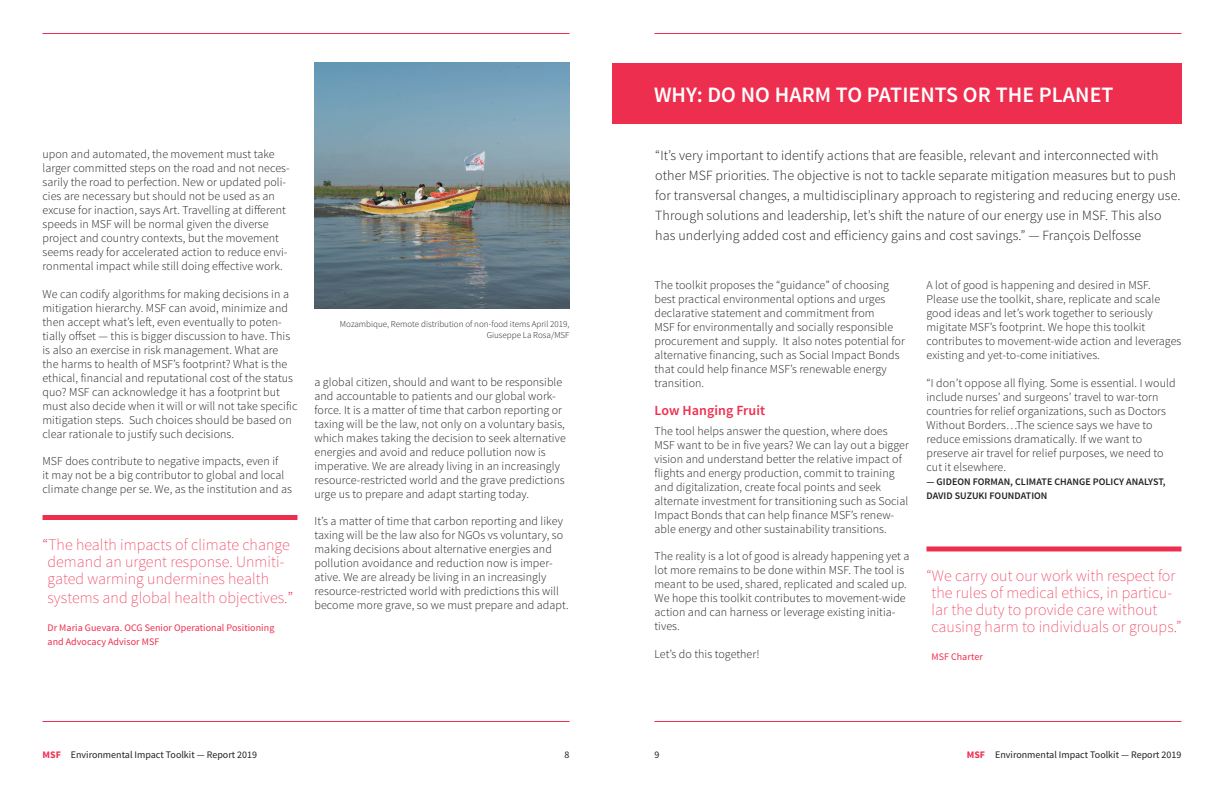
<style>
.page{position:relative;width:1224px;height:792px;background:#fff}
.page>*{position:absolute;margin:0;border:0;box-sizing:border-box;transform-origin:0 0}
.Headling{font:600 22px "Source Sans Pro";letter-spacing:.005em;color:#fff}
.Body_-_Quote{font:200 16px/17px "Source Sans Pro";letter-spacing:.005em;color:#ee2e4e}
.Body_deck{font:300 14px/20px "Source Sans Pro";letter-spacing:.005em;color:#231f20}
.Body_-_Subhead{font:600 14px "Source Sans Pro";letter-spacing:.005em;color:#ee2e4e}
.Body{font:300 12px/14px "Source Sans Pro";letter-spacing:.005em;color:#231f20}
.t1{font:10px "Source Sans Pro";color:#231f20}
.Body_Quote{font:10px/14px "Source Sans Pro";letter-spacing:.005em;color:#ee2e4e}
.Body-2{font:600 10px/14px "Source Sans Pro";letter-spacing:.005em;color:#231f20}
.t2{font:300 9px/10.8px "Source Sans Pro";color:#231f20;text-align:right}
.s1{font-weight:300}
.s2{font-weight:700;color:#ee2e4e}
</style>
<div class="page">
<img style="left:315px;top:63px;width:254px;height:245px">
<div style="left:43px;top:515px;width:254px;height:5px;background:#ee2e4e"></div>
<div style="left:926px;top:546px;width:255px;height:5px;background:#ee2e4e"></div>
<div style="left:612px;top:63px;width:569px;height:61px;background:#ee2e4e"></div>
<hr style="left:43px;top:721px;width:526px;height:1px;background:#ee2e4e">
<hr style="left:655px;top:721px;width:526px;height:1px;background:#ee2e4e">
<hr style="left:43px;top:33px;width:526px;height:1px;background:#ee2e4e">
<hr style="left:655px;top:33px;width:526px;height:1px;background:#ee2e4e">
<p class="Body" style="left:43px;top:147px;width:249px">upon and automated, the movement must take larger committed steps on the road and not neces&shy;sarily the road to perfection. New or updated poli&shy;cies are necessary but should not be used as an excuse for inaction, says Art. Travelling at different speeds in MSF will be normal given the diverse project and country contexts, but the movement seems ready for accelerated action to reduce envi&shy;ronmental impact while still doing effective work.</p>
<p class="Body" style="left:43px;top:287px;width:256px">We can codify algorithms for making decisions in a mitigation hierarchy. MSF can avoid, minimize and then accept what’s left, even eventually to poten&shy;tially offset — this is bigger discussion to have. This is also an exercise in risk management. What are<br>the harms to health of MSF’s footprint? What is the ethical, financial and reputational cost of the status quo? MSF can acknowledge it has a footprint but must also decide when it will or will not take specific mitigation steps. Such choices should be based on clear rationale to justify such decisions.</p>
<p class="Body" style="left:43px;top:454px;width:251px">MSF does contribute to negative impacts, even if<br>it may not be a big contributor to global and local climate change per se. We, as the institution and as</p>
<p class="Body_-_Quote" style="left:48px;top:536px;width:244px;text-indent:-5px"><span class="s1">“</span>The health impacts of climate change demand an urgent response. Unmiti&shy;gated warming undermines health</p>
<p class="Body_-_Quote" style="left:48px;top:589px;width:247px">systems and global health objectives.<span class="s1">”</span></p>
<p class="Body_Quote" style="left:48px;top:620px;width:228px">Dr Maria Guevara. OCG Senior Operational Positioning and Advocacy Advisor MSF</p>
<p class="t2" style="left:340px;top:319px;width:231px">Mozambique, Remote distribution of non-food items April 2019,<br>Giuseppe La Rosa/MSF</p>
<p class="Body" style="left:315px;top:375px;width:253px">a global citizen, should and want to be responsible and accountable to patients and our global work&shy;force. It is a matter of time that carbon reporting or taxing will be the law, not only on a voluntary basis, which makes taking the decision to seek alternative energies and avoid and reduce pollution now is imperative. We are already living in an increasingly resource-restricted world and the grave predictions urge us to prepare and adapt starting today.</p>
<p class="Body" style="left:315px;top:514px;width:256px">It’s a matter of time that carbon reporting and likey taxing will be the law also for NGOs vs voluntary, so making decisions about alternative energies and pollution avoidance and reduction now is imper&shy;ative. We are already be living in an increasingly resource-restricted world with predictions this will become more grave, so we must prepare and adapt.</p>
<p class="Headling" style="left:654px;top:80px;width:461px">WHY: DO NO HARM TO PATIENTS OR THE PLANET</p>
<p class="Body_deck" style="left:655px;top:145px;width:527px">“It’s very important to identify actions that are feasible, relevant and interconnected with other MSF priorities. The objective is not to tackle separate mitigation measures but to push for transversal changes, a multidisciplinary approach to registering and reducing energy use.<br>Through solutions and leadership, let’s shift the nature of our energy use in MSF. This also has underlying added cost and efficiency gains and cost savings.” — François Delfosse</p>
<p class="Body" style="left:655px;top:279px;width:252px">The toolkit proposes the “guidance” of choosing best practical environmental options and urges declarative statement and commitment from<br>MSF for environmentally and socially responsible procurement and supply. It also notes potential for alternative financing, such as Social Impact Bonds that could help finance MSF’s renewable energy transition.</p>
<p class="Body_-_Subhead" style="left:655px;top:401px;width:112px">Low Hanging Fruit</p>
<p class="Body" style="left:655px;top:424px;width:256px">The tool helps answer the question, where does MSF want to be in five years? We can lay out a bigger vision and understand better the relative impact of flights and energy production, commit to training and digitalization, create focal points and seek alternate investment for transitioning such as Social Impact Bonds that can help finance MSF’s renew&shy;able energy and other sustainability transitions.</p>
<p class="Body" style="left:655px;top:550px;width:256px">The reality is a lot of good is already happening yet a lot more remains to be done within MSF. The tool is meant to be used, shared, replicated and scaled up.<br>We hope this toolkit contributes to movement-wide action and can harness or leverage existing initia&shy;tives.</p>
<p class="Body" style="left:655px;top:647px;width:106px">Let’s do this together!</p>
<p class="Body" style="left:926px;top:279px;width:256px">A lot of good is happening and desired in MSF.<br>Please use the toolkit, share, replicate and scale good ideas and let’s work together to seriously migitate MSF’s footprint. We hope this toolkit contributes to movement-wide action and leverages existing and yet-to-come initiatives.</p>
<p class="Body" style="left:926px;top:376px;width:251px">“I don’t oppose all flying. Some is essential. I would include nurses’ and surgeons’ travel to war-torn countries for relief organizations, such as Doctors Without Borders…The science says we have to reduce emissions dramatically. If we want to preserve air travel for relief purposes, we need to cut it elsewhere.</p>
<p class="Body-2" style="left:926px;top:475px;width:241px">— GIDEON FORMAN, CLIMATE CHANGE POLICY ANALYST,<br>DAVID SUZUKI FOUNDATION</p>
<p class="Body_-_Quote" style="left:931px;top:568px;width:251px;text-indent:-5px">“We carry out our work with respect for the rules of medical ethics, in particu&shy;lar the duty to provide care without causing harm to individuals or groups.”</p>
<p class="Body_Quote" style="left:931px;top:650px;width:53px">MSF Charter</p>
<p class="t1" style="left:43px;top:748px;width:216px"><span class="s2">MSF</span> Environmental Impact Toolkit — Report 2019</p>
<p class="t1" style="left:565px;top:748px;width:6px">8</p>
<p class="t1" style="left:655px;top:748px;width:6px">9</p>
<p class="t1" style="left:967px;top:748px;width:216px"><span class="s2">MSF</span> Environmental Impact Toolkit — Report 2019</p>
</div>
